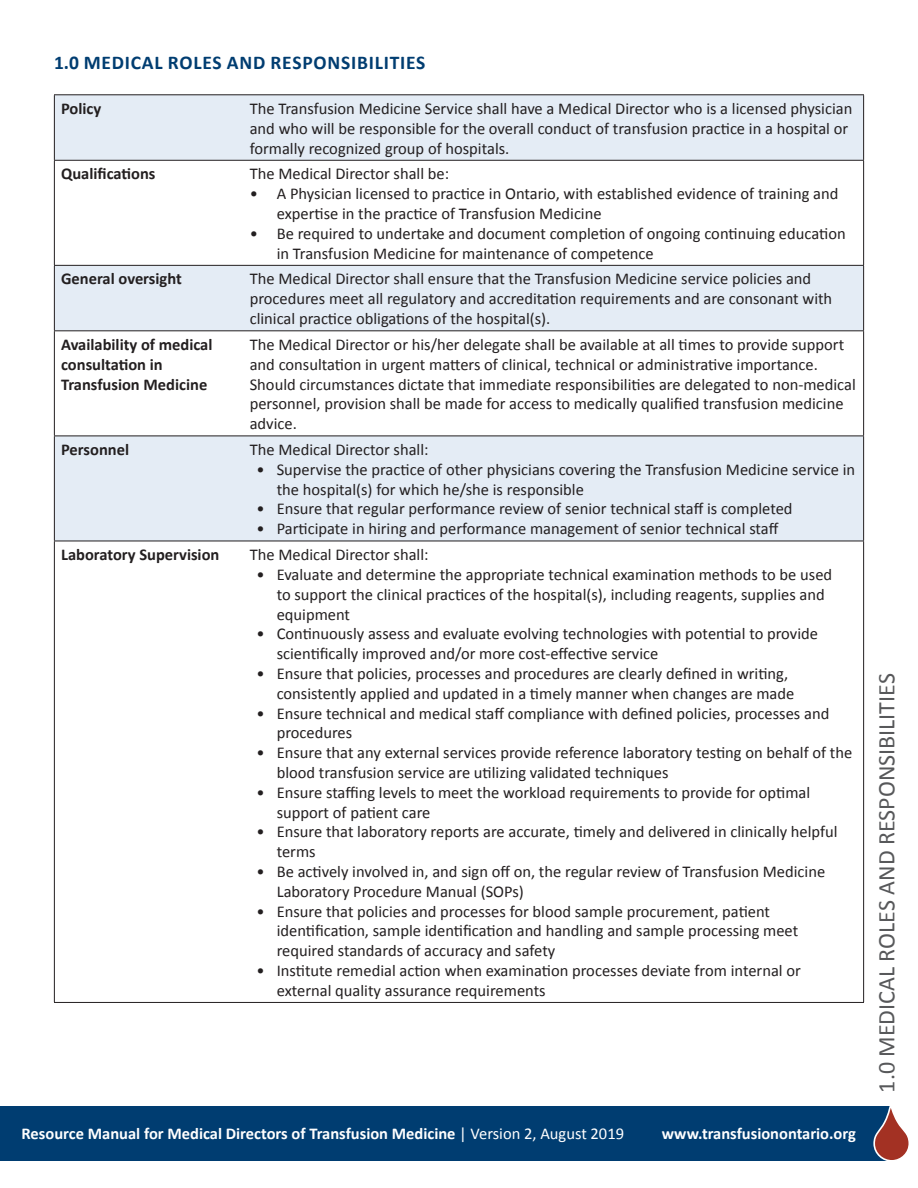
<style>
.page{position:relative;width:918px;height:1188px;background:#fff}
.page>*{position:absolute;margin:0;border:0;box-sizing:border-box;transform-origin:0 0}
.Subtitles{font:24px "Calibri";color:#57585a}
.t1{font:700 19.5px "Calibri";letter-spacing:.04em;color:#003d71}
.t2{font:16.5px/19.8px "Calibri";color:#231f20}
.t3{font:700 16.5px/19.8px "Calibri";color:#231f20}
.t4{font:700 16.5px "Calibri";color:#fff}
.s1{font-weight:400}
</style>
<div class="page">
<div style="left:0;top:1106px;width:889px;height:55px;background:#003d71"></div>
<svg style="left:874px;top:1106px;width:35px;height:55px"></svg>
<svg style="left:55px;top:95px;width:808px;height:446px;fill:#e4ecf5"></svg>
<hr style="left:54px;top:160px;width:189px;height:1px;background:#231f20">
<hr style="left:243px;top:160px;width:621px;height:1px;background:#231f20">
<hr style="left:54px;top:265px;width:189px;height:1px;background:#231f20">
<hr style="left:54px;top:330px;width:189px;height:1px;background:#231f20">
<hr style="left:54px;top:436px;width:189px;height:1px;background:#231f20">
<hr style="left:243px;top:436px;width:621px;height:1px;background:#231f20">
<hr style="left:54px;top:541px;width:189px;height:1px;background:#231f20">
<hr style="left:243px;top:541px;width:621px;height:1px;background:#231f20">
<hr style="left:54px;top:1002px;width:189px;height:1px;background:#231f20">
<hr style="left:243px;top:1002px;width:621px;height:1px;background:#231f20">
<hr style="left:243px;top:94px;width:621px;height:1px;background:#231f20">
<hr style="left:863px;top:95px;width:1px;height:65px;background:#231f20">
<hr style="left:863px;top:161px;width:1px;height:104px;background:#231f20">
<hr style="left:863px;top:331px;width:1px;height:105px;background:#231f20">
<hr style="left:863px;top:436px;width:1px;height:105px;background:#231f20">
<hr style="left:863px;top:541px;width:1px;height:461px;background:#231f20">
<hr style="left:243px;top:265px;width:621px;height:1px;background:#231f20">
<hr style="left:863px;top:266px;width:1px;height:64px;background:#231f20">
<hr style="left:243px;top:330px;width:621px;height:1px;background:#231f20">
<hr style="left:54px;top:94px;width:189px;height:1px;background:#231f20">
<hr style="left:54px;top:95px;width:1px;height:65px;background:#231f20">
<hr style="left:54px;top:161px;width:1px;height:104px;background:#231f20">
<hr style="left:54px;top:266px;width:1px;height:64px;background:#231f20">
<hr style="left:54px;top:331px;width:1px;height:105px;background:#231f20">
<hr style="left:54px;top:436px;width:1px;height:105px;background:#231f20">
<hr style="left:54px;top:541px;width:1px;height:461px;background:#231f20">
<p class="t1" style="left:54px;top:50px;width:373px">1.0 MEDICAL ROLES AND RESPONSIBILITIES</p>
<p class="t3" style="left:61px;top:98px;width:42px">Policy</p>
<p class="t2" style="left:250px;top:98px;width:604px">The Transfusion Medicine Service shall have a Medical Director who is a licensed physician</p>
<p class="t2" style="left:250px;top:118px;width:600px">and who will be responsible for the overall conduct of transfusion practice in a hospital or</p>
<p class="t2" style="left:250px;top:137px;width:261px">formally recognized group of hospitals.</p>
<p class="t3" style="left:61px;top:163px;width:96px">Qualifications</p>
<p class="t2" style="left:250px;top:163px;width:201px">The Medical Director shall be:</p>
<p class="t2" style="left:277px;top:183px;width:563px;text-indent:-27px">• A Physician licensed to practice in Ontario, with established evidence of training and expertise in the practice of Transfusion Medicine</p>
<p class="t2" style="left:277px;top:223px;width:570px;text-indent:-27px">• Be required to undertake and document completion of ongoing continuing education in Transfusion Medicine for maintenance of competence</p>
<p class="t3" style="left:61px;top:268px;width:122px">General oversight</p>
<p class="t2" style="left:250px;top:268px;width:563px">The Medical Director shall ensure that the Transfusion Medicine service policies and</p>
<p class="t2" style="left:250px;top:288px;width:584px">procedures meet all regulatory and accreditation requirements and are consonant with</p>
<p class="t2" style="left:250px;top:308px;width:302px">clinical practice obligations of the hospital(s).</p>
<p class="t3" style="left:61px;top:334px;width:153px">Availability of medical consultation in<br>Transfusion Medicine</p>
<p class="t2" style="left:250px;top:334px;width:596px">The Medical Director or his/her delegate shall be available at all times to provide support</p>
<p class="t2" style="left:250px;top:354px;width:570px">and consultation in urgent matters of clinical, technical or administrative importance.</p>
<p class="t2" style="left:250px;top:373px;width:608px">Should circumstances dictate that immediate responsibilities are delegated to non-medical</p>
<p class="t2" style="left:250px;top:393px;width:595px">personnel, provision shall be made for access to medically qualified transfusion medicine</p>
<p class="t2" style="left:250px;top:413px;width:49px">advice.</p>
<p class="t3" style="left:61px;top:439px;width:70px">Personnel</p>
<p class="t2" style="left:250px;top:439px;width:180px">The Medical Director shall:</p>
<p class="t2" style="left:277px;top:459px;width:580px;text-indent:-20px">• Supervise the practice of other physicians covering the Transfusion Medicine service in the hospital(s) for which he/she is responsible</p>
<p class="t2" style="left:256px;top:498px;width:538px">• Ensure that regular performance review of senior technical staff is completed</p>
<p class="t2" style="left:256px;top:518px;width:524px">• Participate in hiring and performance management of senior technical staff</p>
<p class="t3" style="left:61px;top:544px;width:160px">Laboratory Supervision</p>
<p class="t2" style="left:250px;top:544px;width:180px">The Medical Director shall:</p>
<p class="t2" style="left:277px;top:564px;width:557px;text-indent:-20px">• Evaluate and determine the appropriate technical examination methods to be used to support the clinical practices of the hospital(s), including reagents, supplies and equipment</p>
<p class="t2" style="left:277px;top:623px;width:543px;text-indent:-20px">• Continuously assess and evaluate evolving technologies with potential to provide scientifically improved and/or more cost-effective service</p>
<p class="t2" style="left:277px;top:663px;width:519px;text-indent:-20px">• Ensure that policies, processes and procedures are clearly defined in writing, consistently applied and updated in a timely manner when changes are made</p>
<p class="t2" style="left:277px;top:702px;width:554px;text-indent:-20px">• Ensure technical and medical staff compliance with defined policies, processes and procedures</p>
<p class="t2" style="left:277px;top:742px;width:577px;text-indent:-20px">• Ensure that any external services provide reference laboratory testing on behalf of the blood transfusion service are utilizing validated techniques</p>
<p class="t2" style="left:277px;top:782px;width:535px;text-indent:-20px">• Ensure staffing levels to meet the workload requirements to provide for optimal support of patient care</p>
<p class="t2" style="left:277px;top:821px;width:562px;text-indent:-20px">• Ensure that laboratory reports are accurate, timely and delivered in clinically helpful terms</p>
<p class="t2" style="left:277px;top:861px;width:550px;text-indent:-20px">• Be actively involved in, and sign off on, the regular review of Transfusion Medicine<br>Laboratory Procedure Manual (SOPs)</p>
<p class="t2" style="left:277px;top:900px;width:523px;text-indent:-20px">• Ensure that policies and processes for blood sample procurement, patient identification, sample identification and handling and sample processing meet required standards of accuracy and safety</p>
<p class="t2" style="left:277px;top:960px;width:526px;text-indent:-20px">• Institute remedial action when examination processes deviate from internal or external quality assurance requirements</p>
<p class="t4" style="left:22px;top:1124px;width:604px">Resource Manual for Medical Directors of Transfusion Medicine <span class="s1">| Version 2, August 2019</span></p>
<p class="t4" style="left:662px;top:1124px;width:196px">www.transfusionontario.org</p>
<p class="Subtitles" style="left:872px;top:1093px;width:421px;rotate:-90deg">1.0 MEDICAL ROLES AND RESPONSIBILITIES</p>
</div>
